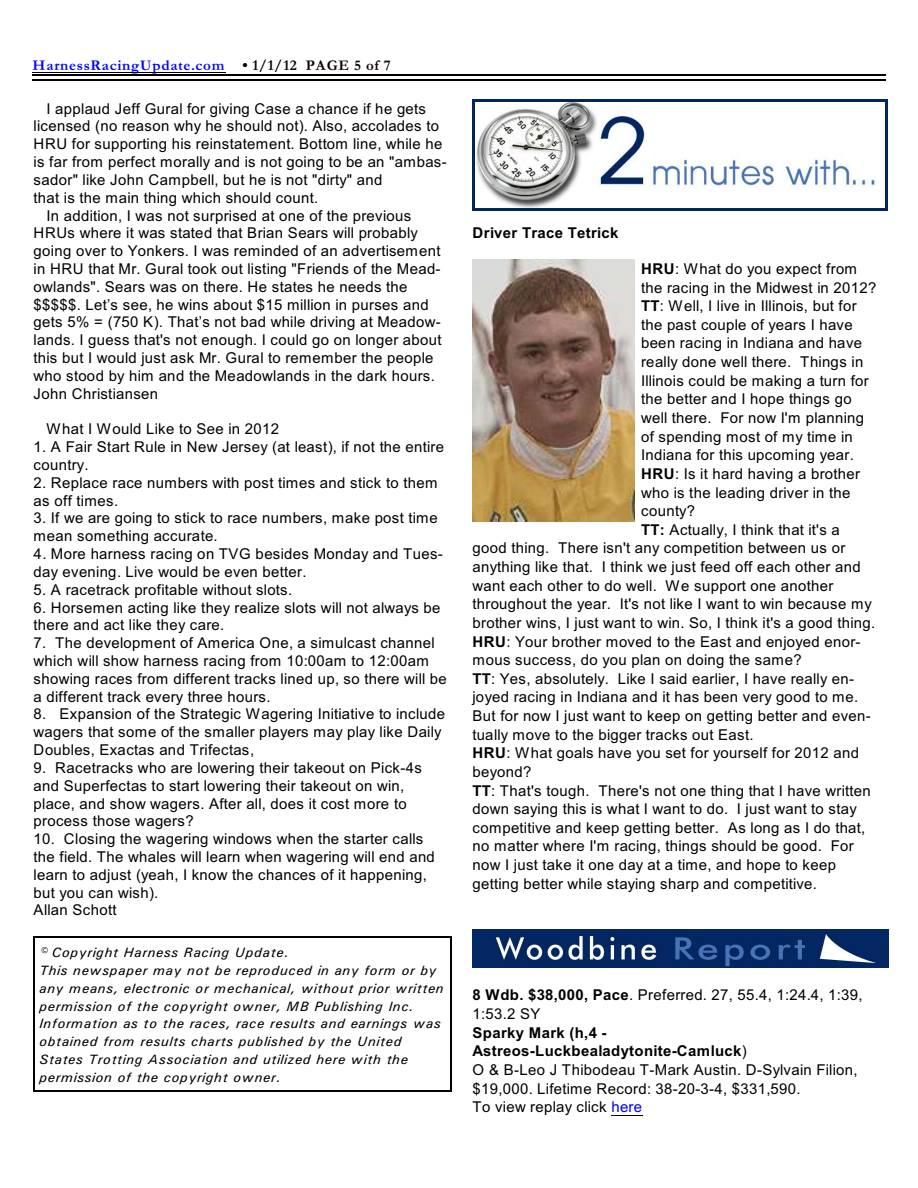
<style>
.page{position:relative;width:918px;height:1188px;background:#fff}
.page>*{position:absolute;margin:0;border:0;box-sizing:border-box;transform-origin:0 0}
.t1{font:15px/17.9px "Arial";letter-spacing:.025em;color:#000}
.t2{font:700 15px "Garamond";letter-spacing:.05em;color:#00f}
.t3{font:700 15px "Arial";letter-spacing:.025em;color:#000}
.t4{font:italic 13.5px/17.9px "Univers";letter-spacing:.055em;color:#000}
.s1{color:#000}
.s2{color:#0f0000}
.s3{color:#001400}
.s4{font-weight:700}
.s5{color:#00f}
</style>
<div class="page">
<hr style="left:32px;top:73px;width:194px;height:1px;background:#000">
<hr style="left:32px;top:74px;width:853px;height:1px;background:#000">
<hr style="left:32px;top:79px;width:853px;height:2px;background:#000">
<hr style="left:34px;top:936px;width:1px;height:155px;background:#000">
<hr style="left:451px;top:936px;width:1px;height:155px;background:#000">
<hr style="left:34px;top:936px;width:418px;height:2px;background:#000">
<hr style="left:34px;top:1090px;width:418px;height:1px;background:#000">
<hr style="left:611px;top:1115px;width:32px;height:1px;background:#000">
<img style="left:476px;top:102px;width:399px;height:106px">
<hr style="left:472px;top:99px;width:3px;height:112px;background:#00265e">
<hr style="left:885px;top:99px;width:3px;height:112px;background:#00265e">
<hr style="left:472px;top:99px;width:416px;height:3px;background:#00265e">
<hr style="left:472px;top:208px;width:416px;height:3px;background:#00265e">
<img style="left:472px;top:259px;width:162px;height:262px">
<img style="left:472px;top:930px;width:416px;height:38px">
<p class="t2" style="left:32px;top:60px;width:360px">HarnessRacingUpdate.com <span class="s1">• 1/1/12</span> <span class="s2">PAGE 5 of</span> <span class="s3">7</span></p>
<p class="t1" style="left:47px;top:101px;width:381px">I applaud Jeff Gural for giving Case a chance if he gets</p>
<p class="t1" style="left:34px;top:119px;width:407px">licensed (no reason why he should not). Also, accolades to</p>
<p class="t1" style="left:34px;top:136px;width:410px">HRU for supporting his reinstatement. Bottom line, while he</p>
<p class="t1" style="left:34px;top:154px;width:415px">is far from perfect morally and is not going to be an "ambas-</p>
<p class="t1" style="left:34px;top:172px;width:350px">sador" like John Campbell, but he is not "dirty" and</p>
<p class="t1" style="left:34px;top:190px;width:286px">that is the main thing which should count.</p>
<p class="t1" style="left:47px;top:208px;width:366px">In addition, I was not surprised at one of the previous</p>
<p class="t1" style="left:34px;top:226px;width:386px">HRUs where it was stated that Brian Sears will probably</p>
<p class="t1" style="left:34px;top:243px;width:408px">going over to Yonkers. I was reminded of an advertisement</p>
<p class="t1" style="left:34px;top:261px;width:408px">in HRU that Mr. Gural took out listing "Friends of the Mead-</p>
<p class="t1" style="left:34px;top:279px;width:375px">owlands". Sears was on there. He states he needs the</p>
<p class="t1" style="left:34px;top:297px;width:397px">$$$$$. Let’s see, he wins about $15 million in purses and</p>
<p class="t1" style="left:34px;top:315px;width:409px">gets 5% = (750 K). That’s not bad while driving at Meadow-</p>
<p class="t1" style="left:34px;top:332px;width:410px">lands. I guess that's not enough. I could go on longer about</p>
<p class="t1" style="left:34px;top:350px;width:401px">this but I would just ask Mr. Gural to remember the people</p>
<p class="t1" style="left:34px;top:368px;width:403px">who stood by him and the Meadowlands in the dark hours.</p>
<p class="t1" style="left:34px;top:386px;width:126px">John Christiansen</p>
<p class="t1" style="left:47px;top:422px;width:234px">What I Would Like to See in 2012</p>
<p class="t1" style="left:34px;top:439px;width:412px">1. A Fair Start Rule in New Jersey (at least), if not the entire country.</p>
<p class="t1" style="left:34px;top:475px;width:405px">2. Replace race numbers with post times and stick to them as off times.</p>
<p class="t1" style="left:34px;top:511px;width:406px">3. If we are going to stick to race numbers, make post time mean something accurate.</p>
<p class="t1" style="left:34px;top:546px;width:411px">4. More harness racing on TVG besides Monday and Tues&shy;day evening. Live would be even better.</p>
<p class="t1" style="left:34px;top:582px;width:260px">5. A racetrack profitable without slots.</p>
<p class="t1" style="left:34px;top:600px;width:408px">6. Horsemen acting like they realize slots will not always be there and act like they care.</p>
<p class="t1" style="left:34px;top:635px;width:415px">7. The development of America One, a simulcast channel which will show harness racing from 10:00am to 12:00am showing races from different tracks lined up, so there will be a different track every three hours.</p>
<p class="t1" style="left:34px;top:707px;width:413px">8. Expansion of the Strategic Wagering Initiative to include wagers that some of the smaller players may play like Daily<br>Doubles, Exactas and Trifectas,</p>
<p class="t1" style="left:34px;top:760px;width:390px">9. Racetracks who are lowering their takeout on Pick-4s and Superfectas to start lowering their takeout on win, place, and show wagers. After all, does it cost more to process those wagers?</p>
<p class="t1" style="left:34px;top:831px;width:403px">10. Closing the wagering windows when the starter calls the field. The whales will learn when wagering will end and learn to adjust (yeah, I know the chances of it happening, but you can wish).<br>Allan Schott</p>
<p class="t4" style="left:39px;top:944px;width:406px">© Copyright Harness Racing Update.<br>This newspaper may not be reproduced in any form or by any means, electronic or mechanical, without prior written permission of the copyright owner, MB Publishing Inc.<br>Information as to the races, race results and earnings was obtained from results charts published by the United States Trotting Association and utilized here with the permission of the copyright owner.</p>
<p class="t3" style="left:472px;top:227px;width:147px">Driver Trace Tetrick</p>
<p class="t1" style="left:641px;top:261px;width:217px"><span class="s4">HRU</span>: What do you expect from</p>
<p class="t1" style="left:641px;top:280px;width:237px">the racing in the Midwest in 2012?</p>
<p class="t1" style="left:641px;top:298px;width:217px"><span class="s4">TT</span>: Well, I live in Illinois, but for</p>
<p class="t1" style="left:641px;top:317px;width:213px">the past couple of years I have</p>
<p class="t1" style="left:641px;top:336px;width:222px">been racing in Indiana and have</p>
<p class="t1" style="left:641px;top:354px;width:224px">really done well there. Things in</p>
<p class="t1" style="left:641px;top:373px;width:229px">Illinois could be making a turn for</p>
<p class="t1" style="left:641px;top:391px;width:212px">the better and I hope things go</p>
<p class="t1" style="left:641px;top:410px;width:224px">well there. For now I'm planning</p>
<p class="t1" style="left:641px;top:429px;width:213px">of spending most of my time in</p>
<p class="t1" style="left:641px;top:447px;width:214px">Indiana for this upcoming year.</p>
<p class="t1" style="left:641px;top:466px;width:220px"><span class="s4">HRU</span>: Is it hard having a brother</p>
<p class="t1" style="left:641px;top:485px;width:211px">who is the leading driver in the</p>
<p class="t1" style="left:641px;top:503px;width:55px">county?</p>
<p class="t1" style="left:641px;top:522px;width:200px"><span class="s4">TT:</span> Actually, I think that it's a</p>
<p class="t1" style="left:472px;top:541px;width:374px">good thing. There isn't any competition between us or</p>
<p class="t1" style="left:472px;top:559px;width:390px">anything like that. I think we just feed off each other and</p>
<p class="t1" style="left:472px;top:578px;width:362px">want each other to do well. We support one another</p>
<p class="t1" style="left:472px;top:596px;width:401px">throughout the year. It's not like I want to win because my</p>
<p class="t1" style="left:472px;top:615px;width:404px">brother wins, I just want to win. So, I think it's a good thing.</p>
<p class="t1" style="left:472px;top:634px;width:390px"><span class="s4">HRU</span>: Your brother moved to the East and enjoyed enor-</p>
<p class="t1" style="left:472px;top:652px;width:331px">mous success, do you plan on doing the same?</p>
<p class="t1" style="left:472px;top:671px;width:383px"><span class="s4">TT</span>: Yes, absolutely. Like I said earlier, I have really en-</p>
<p class="t1" style="left:472px;top:690px;width:387px">joyed racing in Indiana and it has been very good to me.</p>
<p class="t1" style="left:472px;top:708px;width:400px">But for now I just want to keep on getting better and even-</p>
<p class="t1" style="left:472px;top:727px;width:283px">tually move to the bigger tracks out East.</p>
<p class="t1" style="left:472px;top:746px;width:388px"><span class="s4">HRU</span>: What goals have you set for yourself for 2012 and</p>
<p class="t1" style="left:472px;top:764px;width:60px">beyond?</p>
<p class="t1" style="left:472px;top:783px;width:400px"><span class="s4">TT</span>: That's tough. There's not one thing that I have written</p>
<p class="t1" style="left:472px;top:801px;width:386px">down saying this is what I want to do. I just want to stay</p>
<p class="t1" style="left:472px;top:820px;width:394px">competitive and keep getting better. As long as I do that,</p>
<p class="t1" style="left:472px;top:839px;width:383px">no matter where I'm racing, things should be good. For</p>
<p class="t1" style="left:472px;top:857px;width:365px">now I just take it one day at a time, and hope to keep</p>
<p class="t1" style="left:472px;top:876px;width:346px">getting better while staying sharp and competitive.</p>
<p class="t1" style="left:472px;top:987px;width:392px;line-height:18.8px"><span class="s4">8 Wdb. $38,000, Pace</span>. Preferred. 27, 55.4, 1:24.4, 1:39,<br>1:53.2 SY</p>
<p class="t1" style="left:472px;top:1025px;width:387px;line-height:18.6px"><span class="s4">Sparky Mark (h,4 - Astreos-Luckbealadytonite-Camluck</span>)<br>O &amp; B-Leo J Thibodeau T-Mark Austin. D-Sylvain Filion, $19,000. Lifetime Record: 38-20-3-4, $331,590.<br>To view replay click <span class="s5">here</span></p>
</div>
